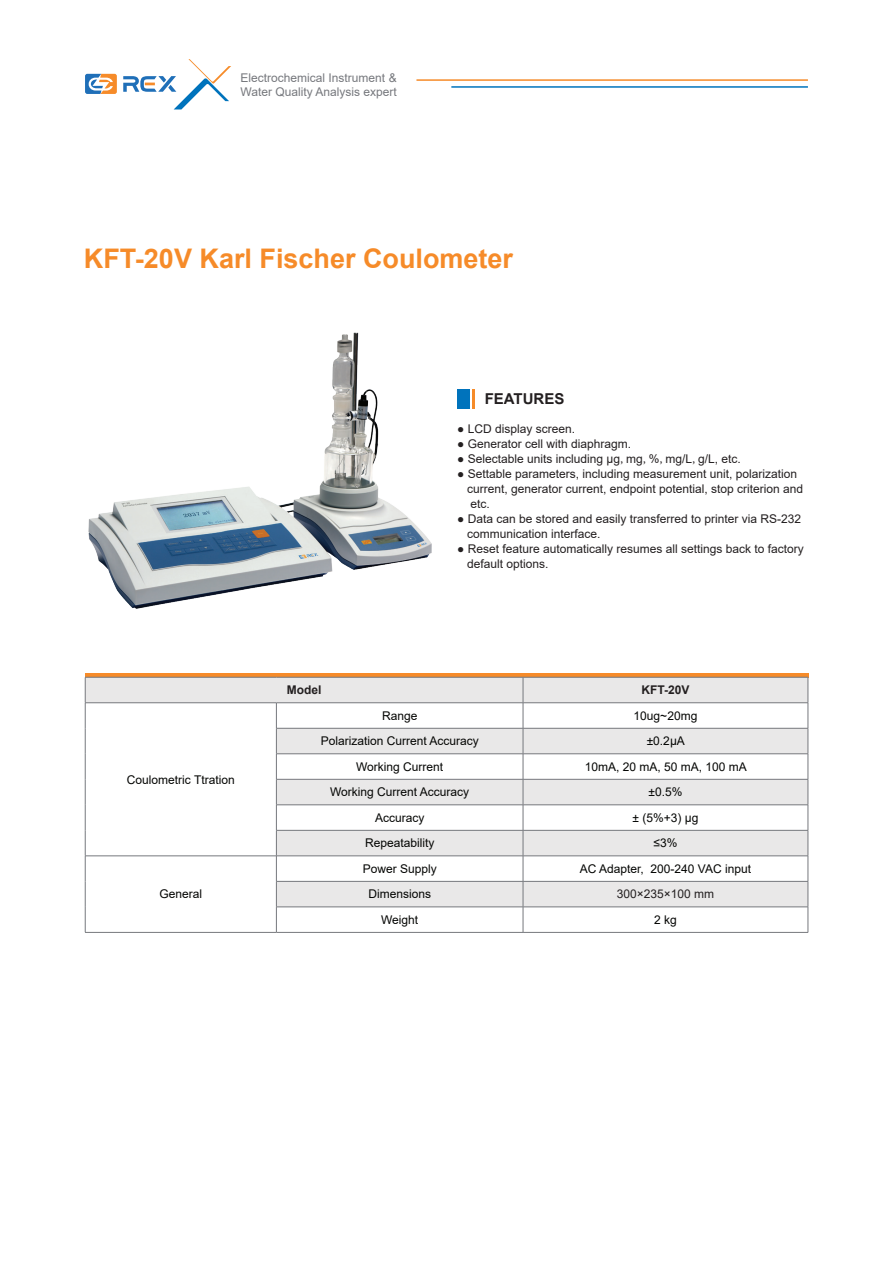
<style>
.page{position:relative;width:893px;height:1263px;background:#fff}
.page>*{position:absolute;margin:0;border:0;box-sizing:border-box;transform-origin:0 0}
.t1{font:700 27px "Arial";color:#f68b29}
.t2{font:700 15px "Arial";color:#231f20}
.t3{font:12px/15px "Arial";color:#231f20}
.t4{font:12px "Arial";color:#040503}
.t5{font:12px/14.4px "Arial";color:#76787d}
.t6{font:700 12px "Arial";color:#231f20}
.s1{font-family:"Sim Sun"}
</style>
<div class="page">
<hr style="left:451px;top:86px;width:357px;height:2px;background:#0073bc">
<hr style="left:416px;top:79px;width:392px;height:2px;background:#f68b29">
<svg style="left:123px;top:59px;width:108px;height:50px"></svg>
<svg style="left:85px;top:74px;width:32px;height:20px"></svg>
<img style="left:88px;top:332px;width:387px;height:277px">
<svg style="left:85px;top:673px;width:724px;height:4px;background:#ee892d"></svg>
<svg style="left:86px;top:678px;width:722px;height:229px"></svg>
<hr style="left:85px;top:855px;width:191px;height:1px;background:#76787d">
<hr style="left:85px;top:932px;width:191px;height:1px;background:#76787d">
<svg style="left:85px;top:678px;width:1px;height:254px"></svg>
<hr style="left:85px;top:677px;width:191px;height:1px;background:#76787d">
<hr style="left:276px;top:677px;width:247px;height:1px;background:#76787d">
<hr style="left:523px;top:677px;width:285px;height:1px;background:#76787d">
<hr style="left:85px;top:702px;width:191px;height:1px;background:#76787d">
<hr style="left:276px;top:702px;width:247px;height:1px;background:#76787d">
<hr style="left:523px;top:702px;width:285px;height:1px;background:#76787d">
<hr style="left:276px;top:728px;width:247px;height:1px;background:#76787d">
<hr style="left:523px;top:728px;width:285px;height:1px;background:#76787d">
<hr style="left:276px;top:753px;width:247px;height:1px;background:#76787d">
<hr style="left:523px;top:753px;width:285px;height:1px;background:#76787d">
<hr style="left:276px;top:779px;width:247px;height:1px;background:#76787d">
<hr style="left:523px;top:779px;width:285px;height:1px;background:#76787d">
<hr style="left:276px;top:804px;width:247px;height:1px;background:#76787d">
<hr style="left:523px;top:804px;width:285px;height:1px;background:#76787d">
<hr style="left:276px;top:830px;width:247px;height:1px;background:#76787d">
<hr style="left:523px;top:830px;width:285px;height:1px;background:#76787d">
<hr style="left:276px;top:855px;width:247px;height:1px;background:#76787d">
<hr style="left:523px;top:855px;width:285px;height:1px;background:#76787d">
<hr style="left:276px;top:881px;width:247px;height:1px;background:#76787d">
<hr style="left:523px;top:881px;width:285px;height:1px;background:#76787d">
<svg style="left:276px;top:703px;width:1px;height:229px"></svg>
<hr style="left:276px;top:907px;width:247px;height:1px;background:#76787d">
<hr style="left:523px;top:907px;width:285px;height:1px;background:#76787d">
<svg style="left:523px;top:677px;width:1px;height:255px"></svg>
<svg style="left:808px;top:677px;width:1px;height:255px"></svg>
<hr style="left:276px;top:932px;width:247px;height:1px;background:#76787d">
<hr style="left:523px;top:932px;width:285px;height:1px;background:#76787d">
<div style="left:457px;top:389px;width:12px;height:19px;background:#0073bc"></div>
<svg style="left:473px;top:389px;width:2px;height:19px"></svg>
<p class="t5" style="left:241px;top:70px;width:158px">Electrochemical Instrument &amp;<br>Water Quality Analysis expert</p>
<h1 class="t1" style="left:84px;top:239px;width:431px">KFT-20V Karl Fischer Coulometer</h1>
<p class="t2" style="left:485px;top:388px;width:81px">FEATURES</p>
<p class="t3" style="left:457px;top:421px;width:119px">● LCD display screen.</p>
<p class="t3" style="left:457px;top:436px;width:175px">● Generator cell with diaphragm.</p>
<p class="t3" style="left:457px;top:451px;width:285px">● Selectable units including μg<span class="s1">,</span>mg<span class="s1">,</span>%<span class="s1">,</span>mg/L<span class="s1">,</span>g/L, etc.</p>
<p class="t3" style="left:467px;top:466px;width:338px;text-indent:-10px">● Settable parameters, including measurement unit, polarization current, generator current, endpoint potential, stop criterion and etc.</p>
<p class="t3" style="left:467px;top:511px;width:336px;text-indent:-10px">● Data can be stored and easily transferred to printer via RS-232 communication interface.</p>
<p class="t3" style="left:467px;top:541px;width:338px;text-indent:-10px">● Reset feature automatically resumes all settings back to factory default options.</p>
<p class="t4" style="left:127px;top:771px;width:109px">Coulometric Ttration</p>
<p class="t4" style="left:159px;top:886px;width:44px">General</p>
<p class="t6" style="left:287px;top:682px;width:36px">Model</p>
<p class="t6" style="left:641px;top:682px;width:50px">KFT-20V</p>
<p class="t4" style="left:382px;top:707px;width:37px">Range</p>
<p class="t4" style="left:634px;top:707px;width:65px">10ug~20mg</p>
<p class="t4" style="left:321px;top:733px;width:160px">Polarization Current Accuracy</p>
<p class="t4" style="left:647px;top:733px;width:40px">±0.2μA</p>
<p class="t4" style="left:356px;top:758px;width:89px">Working Current</p>
<p class="t4" style="left:585px;top:758px;width:164px">10mA, 20 mA, 50 mA, 100 mA</p>
<p class="t4" style="left:330px;top:784px;width:141px">Working Current Accuracy</p>
<p class="t4" style="left:648px;top:784px;width:35px">±0.5%</p>
<p class="t4" style="left:375px;top:809px;width:51px">Accuracy</p>
<p class="t4" style="left:633px;top:809px;width:67px">± (5%+3) μg</p>
<p class="t4" style="left:365px;top:835px;width:71px">Repeatability</p>
<p class="t4" style="left:653px;top:835px;width:25px">≤3%</p>
<p class="t4" style="left:363px;top:860px;width:76px">Power Supply</p>
<p class="t4" style="left:580px;top:860px;width:173px">AC Adapter, 200-240 VAC input</p>
<p class="t4" style="left:368px;top:886px;width:64px">Dimensions</p>
<p class="t3" style="left:617px;top:887px;width:99px">300×235×100 mm</p>
<p class="t4" style="left:381px;top:911px;width:39px">Weight</p>
<p class="t4" style="left:654px;top:911px;width:24px">2 kg</p>
</div>
